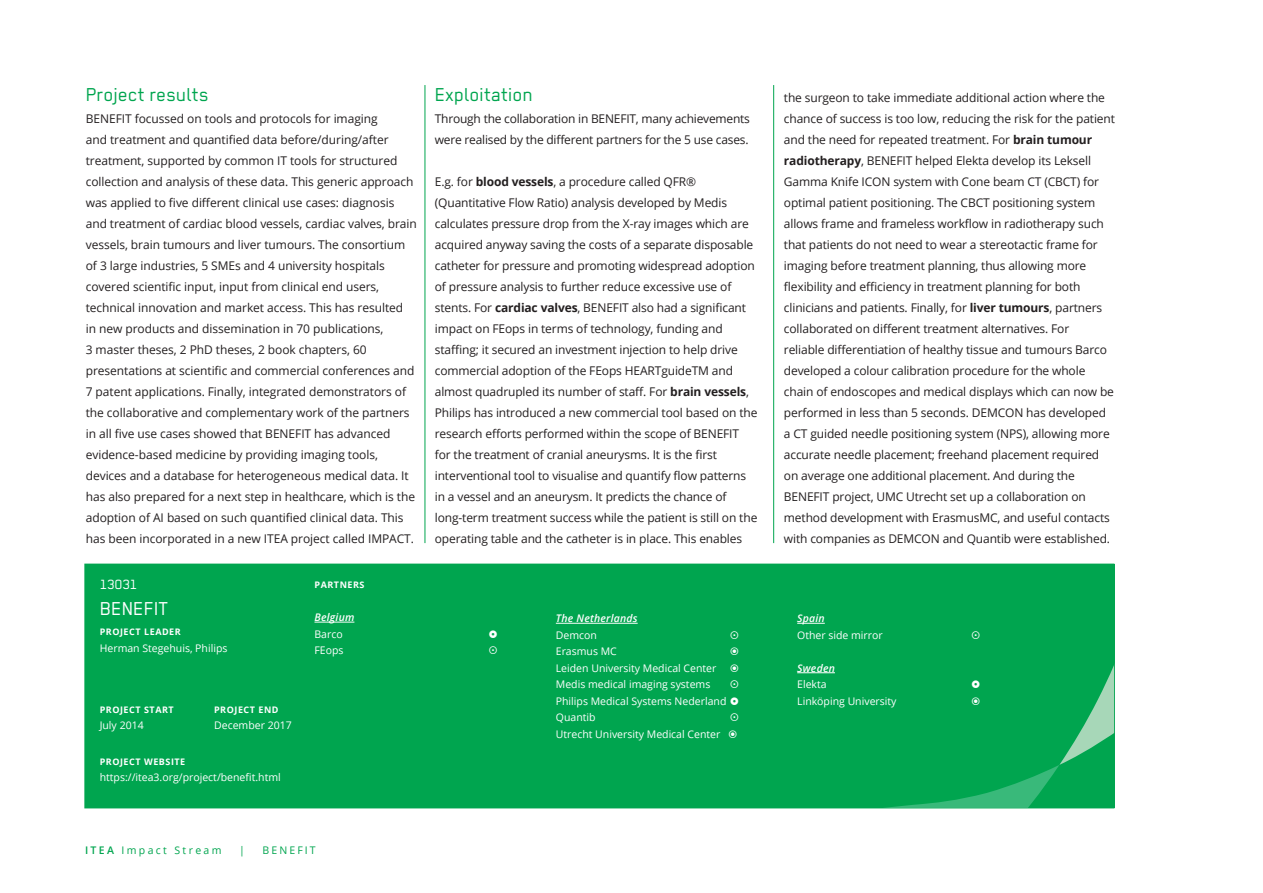
<style>
.page{position:relative;width:1263px;height:893px;background:#fff}
.page>*{position:absolute;margin:0;border:0;box-sizing:border-box;transform-origin:0 0}
.heading-B{font:21px "Regular";letter-spacing:.01em;color:#00a54f}
.project__project_nam{font:21px "Regular";letter-spacing:.01em;color:#fff}
.project__project_num{font:15px "Regular";letter-spacing:.01em;color:#fff}
.body{font:12px/21px "Open Sans";letter-spacing:-.01em;color:#231f20}
.project__body__icons{font:10.5px "Open Sans";color:#fff}
.project__body{font:10.5px "Open Sans";color:#fff}
.project__heading-B{font:italic 600 10.5px "Open Sans";letter-spacing:.02em;color:#fff}
.body-2{font:10.5px "Open Sans";letter-spacing:.225em;color:#00a54f}
.body-3{font:10.5px "Open Sans";letter-spacing:.2em;color:#00a54f}
.project__heading-A{font:700 9px "Open Sans";letter-spacing:.06em;color:#fff}
.s1{font-weight:700}
.s2{font-weight:600}
</style>
<div class="page">
<div style="left:85px;top:564px;width:1029px;height:244px;background:#00a54f"></div>
<hr style="left:425px;top:85px;width:1px;height:458px;background:#00a54f">
<hr style="left:773px;top:85px;width:1px;height:458px;background:#00a54f">
<hr style="left:314px;top:622px;width:40px;height:1px;background:#fff">
<hr style="left:556px;top:623px;width:82px;height:1px;background:#fff">
<svg style="left:797px;top:623px;width:28px;height:1px"></svg>
<hr style="left:797px;top:672px;width:38px;height:1px;background:#fff">
<svg style="left:884px;top:665px;width:230px;height:143px"></svg>
<p class="heading-B" style="left:86px;top:83px;width:124px">Project results</p>
<p class="body" style="left:86px;top:108px;width:333px">BENEFIT focussed on tools and protocols for imaging<br>and treatment and quantified data before/during/after treatment, supported by common IT tools for structured collection and analysis of these data. This generic approach was applied to five different clinical use cases: diagnosis and treatment of cardiac blood vessels, cardiac valves, brain vessels, brain tumours and liver tumours. The consortium of 3 large industries, 5 SMEs and 4 university hospitals covered scientific input, input from clinical end users, technical innovation and market access. This has resulted<br>in new products and dissemination in 70 publications,<br>3 master theses, 2 PhD theses, 2 book chapters, 60 presentations at scientific and commercial conferences and 7 patent applications. Finally, integrated demonstrators of the collaborative and complementary work of the partners in all five use cases showed that BENEFIT has advanced evidence-based medicine by providing imaging tools, devices and a database for heterogeneous medical data. It has also prepared for a next step in healthcare, which is the adoption of AI based on such quantified clinical data. This has been incorporated in a new ITEA project called IMPACT.</p>
<p class="project__project_num" style="left:100px;top:576px;width:39px">13031</p>
<p class="project__project_nam" style="left:100px;top:597px;width:70px">BENEFIT</p>
<p class="project__heading-A" style="left:100px;top:625px;width:83px">PROJECT LEADER</p>
<p class="project__body" style="left:100px;top:641px;width:129px">Herman Stegehuis, Philips</p>
<p class="project__heading-A" style="left:100px;top:703px;width:76px">PROJECT START</p>
<p class="project__body" style="left:100px;top:718px;width:45px">July 2014</p>
<p class="project__heading-A" style="left:214px;top:703px;width:66px">PROJECT END</p>
<p class="project__body" style="left:214px;top:718px;width:79px">December 2017</p>
<p class="project__heading-A" style="left:100px;top:755px;width:87px">PROJECT WEBSITE</p>
<p class="project__body" style="left:100px;top:770px;width:183px">https://itea3.org/project/benefit.html</p>
<p class="project__heading-A" style="left:314px;top:579px;width:52px">PARTNERS</p>
<p class="project__heading-B" style="left:314px;top:610px;width:41px">Belgium</p>
<p class="project__body__icons" style="left:314px;top:627px;width:30px">Barco</p>
<p class="project__body__icons" style="left:314px;top:643px;width:31px">FEops</p>
<p class="heading-B" style="left:435px;top:83px;width:99px">Exploitation</p>
<p class="body" style="left:435px;top:108px;width:317px">Through the collaboration in BENEFIT, many achievements were realised by the different partners for the 5 use cases.</p>
<p class="body" style="left:435px;top:171px;width:324px">E.g. for <span class="s1">blood vessels</span>, a procedure called QFR® (Quantitative Flow Ratio) analysis developed by Medis calculates pressure drop from the X-ray images which are acquired anyway saving the costs of a separate disposable catheter for pressure and promoting widespread adoption of pressure analysis to further reduce excessive use of stents. For <span class="s1">cardiac valves</span>, BENEFIT also had a significant impact on FEops in terms of technology, funding and staffing; it secured an investment injection to help drive commercial adoption of the FEops HEARTguideTM and almost quadrupled its number of staff. For <span class="s1">brain vessels</span>, Philips has introduced a new commercial tool based on the research efforts performed within the scope of BENEFIT for the treatment of cranial aneurysms. It is the first interventional tool to visualise and quantify flow patterns in a vessel and an aneurysm. It predicts the chance of long-term treatment success while the patient is still on the operating table and the catheter is in place. This enables</p>
<p class="project__heading-B" style="left:556px;top:611px;width:83px">The Netherlands</p>
<p class="project__body__icons" style="left:556px;top:628px;width:43px">Demcon</p>
<p class="project__body__icons" style="left:556px;top:644px;width:63px">Erasmus MC</p>
<p class="project__body__icons" style="left:556px;top:661px;width:162px">Leiden University Medical Center</p>
<p class="project__body__icons" style="left:556px;top:677px;width:156px">Medis medical imaging systems</p>
<p class="project__body__icons" style="left:556px;top:694px;width:172px">Philips Medical Systems Nederland</p>
<p class="project__body__icons" style="left:556px;top:710px;width:41px">Quantib</p>
<p class="project__body__icons" style="left:556px;top:727px;width:166px">Utrecht University Medical Center</p>
<p class="body-2" style="left:85px;top:843px;width:138px"><span class="s2">ITEA</span> Impact Stream</p>
<p class="body-2" style="left:239px;top:843px;width:7px">|</p>
<p class="body-3" style="left:263px;top:843px;width:55px">BENEFIT</p>
<p class="body" style="left:784px;top:87px;width:333px">the surgeon to take immediate additional action where the chance of success is too low, reducing the risk for the patient and the need for repeated treatment. For <span class="s1">brain tumour radiotherapy</span>, BENEFIT helped Elekta develop its Leksell Gamma Knife ICON system with Cone beam CT (CBCT) for optimal patient positioning. The CBCT positioning system allows frame and frameless workflow in radiotherapy such that patients do not need to wear a stereotactic frame for imaging before treatment planning, thus allowing more flexibility and efficiency in treatment planning for both clinicians and patients. Finally, for <span class="s1">liver tumours</span>, partners collaborated on different treatment alternatives. For<br>reliable differentiation of healthy tissue and tumours Barco developed a colour calibration procedure for the whole chain of endoscopes and medical displays which can now be performed in less than 5 seconds. DEMCON has developed a CT guided needle positioning system (NPS), allowing more accurate needle placement; freehand placement required on average one additional placement. And during the BENEFIT project, UMC Utrecht set up a collaboration on method development with ErasmusMC, and useful contacts with companies as DEMCON and Quantib were established.</p>
<p class="project__heading-B" style="left:797px;top:611px;width:29px">Spain</p>
<p class="project__body__icons" style="left:797px;top:628px;width:87px">Other side mirror</p>
<p class="project__heading-B" style="left:797px;top:661px;width:39px">Sweden</p>
<p class="project__body__icons" style="left:797px;top:677px;width:31px">Elekta</p>
<p class="project__body__icons" style="left:797px;top:694px;width:101px">Linköping University</p>
</div>
